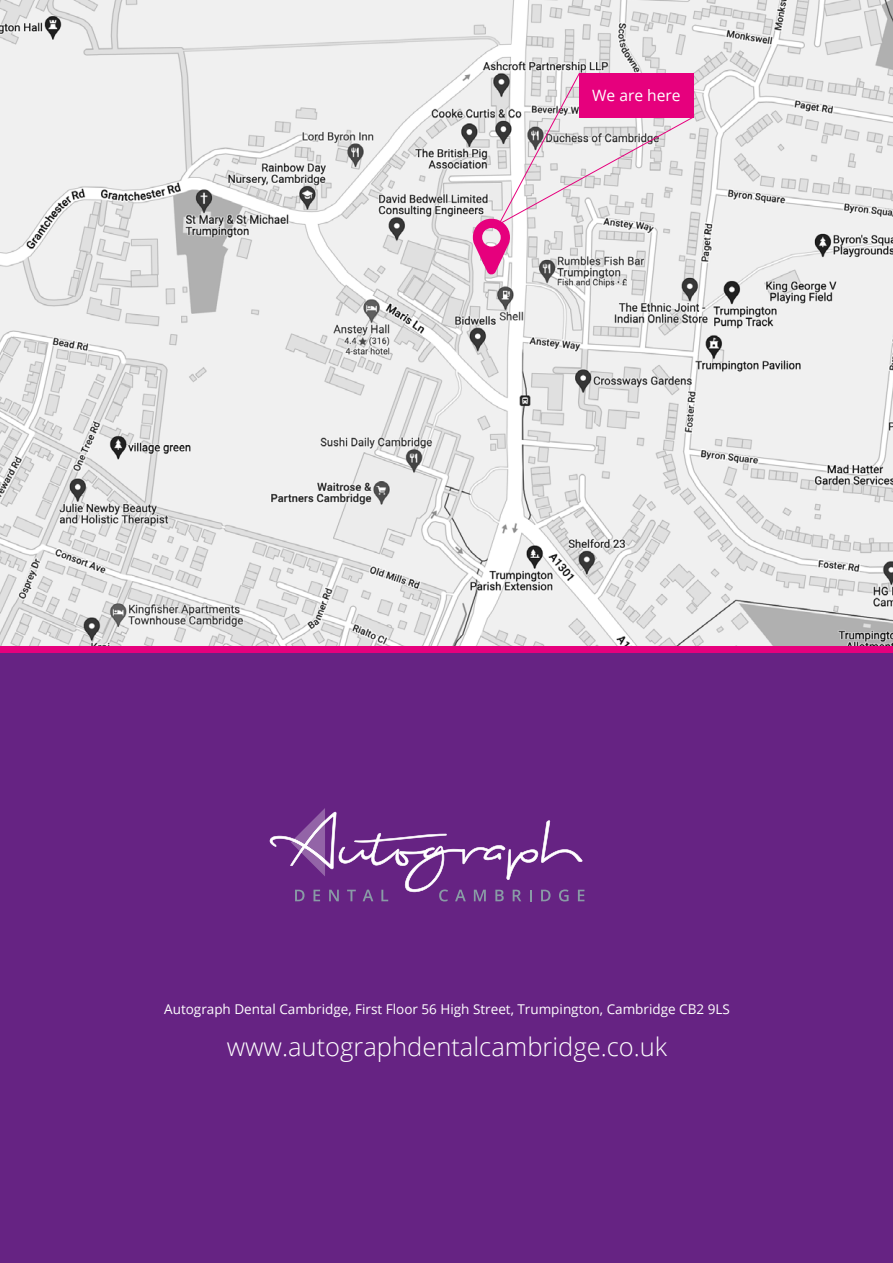
<style>
.page{position:relative;width:893px;height:1263px;background:#fff}
.page>*{position:absolute;margin:0;border:0;box-sizing:border-box;transform-origin:0 0}
.t1{font:300 25.5px "Open Sans";color:#fff}
.t2{font:15.6px "Open Sans";color:#fff}
.t3{font:13.5px "Open Sans";color:#fff}
</style>
<div class="page">
<img style="left:0;top:0;width:893px;height:646px">
<div style="left:0;top:651px;width:893px;height:612px;background:#662383"></div>
<div style="left:0;top:646px;width:893px;height:7px;background:#e6007d"></div>
<svg style="left:473px;top:73px;width:222px;height:201px"></svg>
<div style="left:579px;top:73px;width:115px;height:44px;background:#e6007d"></div>
<svg style="left:270px;top:808px;width:314px;height:93px"></svg>
<p class="t2" style="left:592px;top:85px;width:90px">We are here</p>
<p class="t3" style="left:164px;top:1000px;width:567px">Autograph Dental Cambridge, First Floor 56 High Street, Trumpington, Cambridge CB2 9LS</p>
<h1 class="t1" style="left:227px;top:1029px;width:442px">www.autographdentalcambridge.co.uk</h1>
</div>
